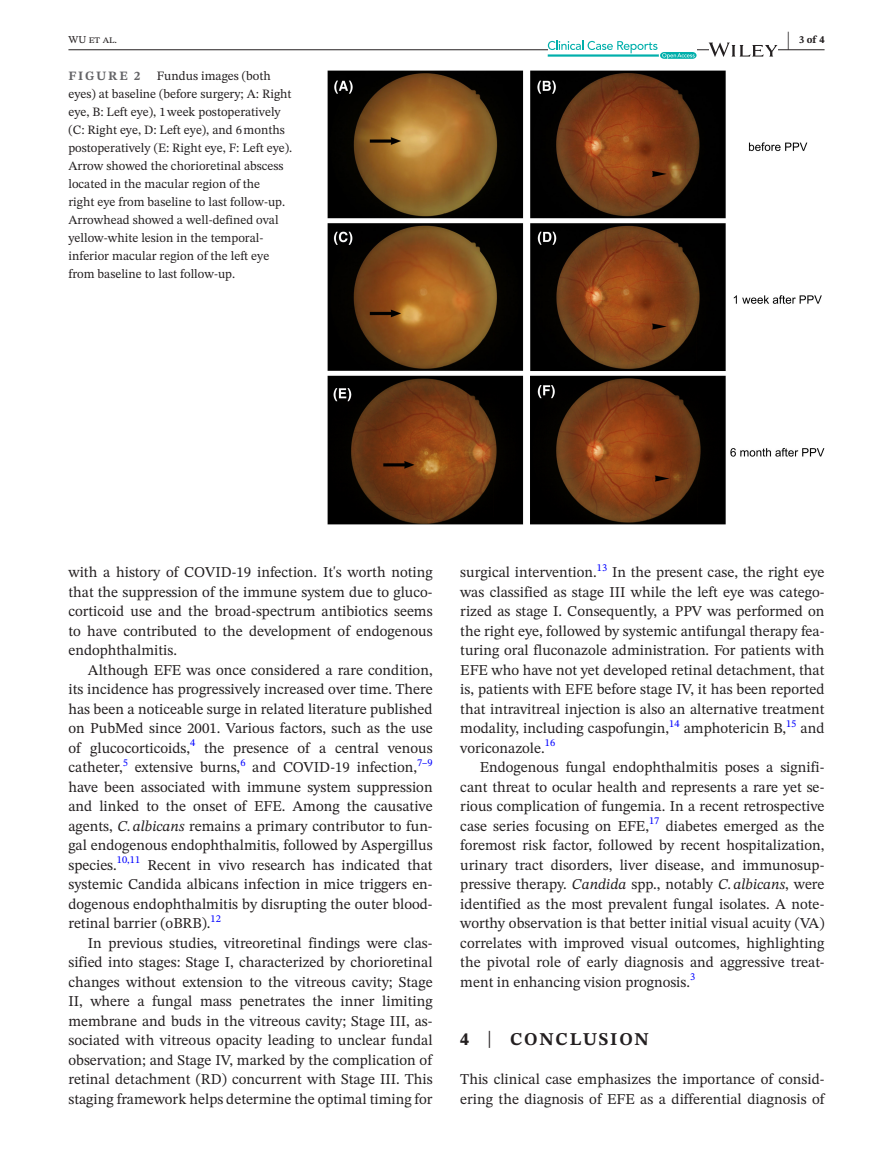
<style>
.page{position:relative;width:893px;height:1174px;background:#fff}
.page>*{position:absolute;margin:0;border:0;box-sizing:border-box;transform-origin:0 0}
.t1{font:700 21px "STIX Two Text";color:#231f20;scale:.42 1}
.t2{font:700 18px "STIX Two Text";letter-spacing:.1em;color:#231f20}
.t3{font:15px/19.5px "STIX Two Text";color:#231f20;text-align:justify}
.t4{font:12.75px/18px "STIX Two Text";color:#231f20}
.t5{font:700 12.75px "STIX Two Text";letter-spacing:.14em;color:#636366}
.t6{font:10.5px "STIX Two Text";color:#00f}
.t7{font:10.5px "STIX Two Text";color:#231f20}
.t8{font:700 10.5px "STIX Two Text";color:#231f20}
.s1{font-style:italic}
.s2{font-weight:400;font-size:23.7px}
</style>
<div class="page">
<hr style="left:68px;top:49px;width:756px;height:1px;background:#231f20">
<svg style="left:548px;top:41px;width:148px;height:18px"></svg>
<svg style="left:709px;top:43px;width:68px;height:14px"></svg>
<img style="left:327px;top:70px;width:497px;height:455px">
<h1 class="t1" style="left:787px;top:24px;width:8px">|</h1>
<p class="t7" style="left:68px;top:32px;width:50px">WU et al.</p>
<p class="t8" style="left:799px;top:32px;width:27px">3 of 4</p>
<p class="t4" style="left:68px;top:66px;width:225px;text-indent:88px">Fundus images (both eyes) at baseline (before surgery; A: Right eye, B: Left eye), 1week postoperatively (C: Right eye, D: Left eye), and 6months postoperatively (E: Right eye, F: Left eye).<br>Arrow showed the chorioretinal abscess located in the macular region of the<br>right eye from baseline to last follow-up.<br>Arrowhead showed a well-defined oval yellow-white lesion in the temporal&shy;inferior macular region of the left eye from baseline to last follow-up.</p>
<p class="t5" style="left:68px;top:66px;width:73px">FIGURE 2</p>
<p class="t3" style="left:68px;top:562px;width:366px">with a history of COVID-19 infection. It's worth noting that the suppression of the immune system due to gluco&shy;corticoid use and the broad-spectrum antibiotics seems to have contributed to the development of endogenous endophthalmitis.</p>
<p class="t3" style="left:68px;top:660px;width:366px;text-indent:20px">Although EFE was once considered a rare condition, its incidence has progressively increased over time. There has been a noticeable surge in related literature published on PubMed since 2001. Various factors, such as the use of glucocorticoids,</p>
<p class="t6" style="left:190px;top:735px;width:7px">4</p>
<p class="t3" style="left:204px;top:738px;width:230px">the presence of a central venous</p>
<p class="t3" style="left:68px;top:757px;width:56px">catheter,</p>
<p class="t6" style="left:123px;top:754px;width:7px">5</p>
<p class="t3" style="left:135px;top:757px;width:107px">extensive burns,</p>
<p class="t6" style="left:240px;top:754px;width:7px">6</p>
<p class="t3" style="left:252px;top:757px;width:166px">and COVID-19 infection,</p>
<p class="t6" style="left:417px;top:754px;width:17px">7–9</p>
<p class="t3" style="left:68px;top:777px;width:366px">have been associated with immune system suppression and linked to the onset of EFE. Among the causative agents, <span class="s1">C.albicans</span> remains a primary contributor to fun&shy;gal endogenous endophthalmitis, followed by Aspergillus species.</p>
<p class="t6" style="left:117px;top:852px;width:25px">10,11</p>
<p class="t3" style="left:68px;top:855px;width:366px;text-indent:79px">Recent in vivo research has indicated that systemic Candida albicans infection in mice triggers en&shy;dogenous endophthalmitis by disrupting the outer blood&shy;retinal barrier (oBRB).</p>
<p class="t6" style="left:211px;top:910px;width:12px">12</p>
<p class="t3" style="left:68px;top:933px;width:366px;text-indent:20px">In previous studies, vitreoretinal findings were clas&shy;sified into stages: Stage I, characterized by chorioretinal changes without extension to the vitreous cavity; Stage II, where a fungal mass penetrates the inner limiting membrane and buds in the vitreous cavity; Stage III, as&shy;sociated with vitreous opacity leading to unclear fundal observation; and Stage IV, marked by the complication of retinal detachment (RD) concurrent with Stage III. This staging framework helps determine the optimal timing for</p>
<p class="t3" style="left:460px;top:562px;width:138px">surgical intervention.</p>
<p class="t6" style="left:597px;top:559px;width:12px">13</p>
<p class="t3" style="left:460px;top:562px;width:366px;text-indent:152px">In the present case, the right eye was classified as stage III while the left eye was catego&shy;rized as stage I. Consequently, a PPV was performed on the right eye, followed by systemic antifungal therapy fea&shy;turing oral fluconazole administration. For patients with EFE who have not yet developed retinal detachment, that is, patients with EFE before stage IV, it has been reported that intravitreal injection is also an alternative treatment modality, including caspofungin,</p>
<p class="t6" style="left:669px;top:715px;width:12px">14</p>
<p class="t3" style="left:684px;top:718px;width:104px">amphotericin B,</p>
<p class="t6" style="left:786px;top:715px;width:12px">15</p>
<p class="t3" style="left:801px;top:718px;width:25px">and</p>
<p class="t3" style="left:460px;top:738px;width:86px">voriconazole.</p>
<p class="t6" style="left:545px;top:735px;width:12px">16</p>
<p class="t3" style="left:460px;top:757px;width:366px;text-indent:20px">Endogenous fungal endophthalmitis poses a signifi&shy;cant threat to ocular health and represents a rare yet se&shy;rious complication of fungemia. In a recent retrospective case series focusing on EFE,</p>
<p class="t6" style="left:649px;top:813px;width:12px">17</p>
<p class="t3" style="left:460px;top:816px;width:366px;text-indent:205px">diabetes emerged as the foremost risk factor, followed by recent hospitalization, urinary tract disorders, liver disease, and immunosup&shy;pressive therapy. <span class="s1">Candida</span> spp., notably <span class="s1">C.albicans</span>, were identified as the most prevalent fungal isolates. A note&shy;worthy observation is that better initial visual acuity (VA) correlates with improved visual outcomes, highlighting the pivotal role of early diagnosis and aggressive treat&shy;ment in enhancing vision prognosis.</p>
<p class="t6" style="left:690px;top:969px;width:7px">3</p>
<p class="t2" style="left:460px;top:1026px;width:190px">4 <span class="s2">|</span> CONCLUSION</p>
<p class="t3" style="left:460px;top:1069px;width:366px">This clinical case emphasizes the importance of consid&shy;ering the diagnosis of EFE as a differential diagnosis of</p>
</div>
